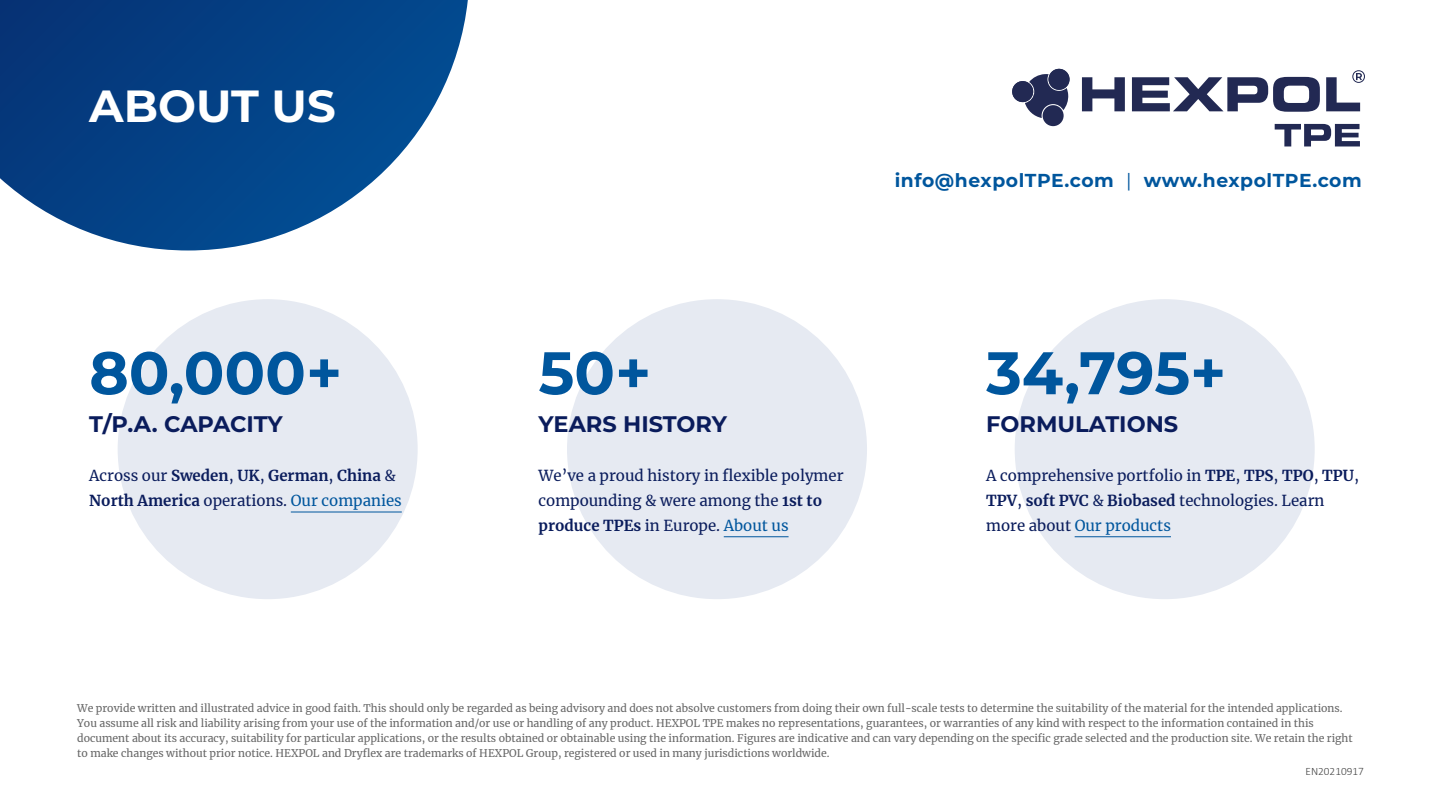
<style>
.page{position:relative;width:1440px;height:810px;background:#fff}
.page>*{position:absolute;margin:0;border:0;box-sizing:border-box;transform-origin:0 0}
.t1{font:700 60px "Montserrat";color:#00569d}
.t2{font:700 45px "Montserrat";color:#fff}
.t3{font:700 22.5px "Montserrat";color:#0a1c5c}
.t4{font:700 18.75px "Montserrat";letter-spacing:.03em;color:#00569d}
.t5{font:15px/24.8px "Merriweather";color:#0a1c5c}
.t6{font:700 15px/24.8px "Merriweather";color:#0a1c5c}
.t7{font:300 11.25px "Calibri";color:#444}
.t8{font:10.5px/15px "Merriweather";color:#666}
.s1{font-weight:400}
.s2{font-weight:400;color:#00569d}
.s3{font-weight:700}
.s4{color:#00569d}
</style>
<div class="page">
<svg style="left:1082px;top:77px;width:43px;height:34px"></svg>
<svg style="left:1132px;top:77px;width:188px;height:35px"></svg>
<svg style="left:1326px;top:70px;width:39px;height:41px"></svg>
<div style="left:1012px;top:81px;width:21px;height:21px;background:#222953;border-radius:50%"></div>
<div style="left:1043px;top:105px;width:21px;height:21px;background:#222953;border-radius:50%"></div>
<svg style="left:1025px;top:74px;width:44px;height:44px"></svg>
<div style="left:1049px;top:69px;width:21px;height:21px;background:#222953;border-radius:50%"></div>
<svg style="left:1275px;top:124px;width:85px;height:22px"></svg>
<div style="left:118px;top:299px;width:300px;height:300px;background:#e6eaf2;border-radius:50%"></div>
<svg style="left:0;top:0;width:468px;height:250px"></svg>
<hr style="left:291px;top:512px;width:111px;height:1px;background:#00569d">
<div style="left:567px;top:299px;width:300px;height:300px;background:#e6eaf2;border-radius:50%"></div>
<hr style="left:724px;top:536px;width:65px;height:1px;background:#00569d">
<div style="left:1015px;top:299px;width:300px;height:300px;background:#e6eaf2;border-radius:50%"></div>
<hr style="left:1075px;top:536px;width:96px;height:1px;background:#00569d">
<h2 class="t2" style="left:89px;top:74px;width:248px">ABOUT US</h2>
<h1 class="t1" style="left:89px;top:330px;width:254px">80,000+</h1>
<h3 class="t3" style="left:89px;top:408px;width:195px">T/P.A. CAPACITY</h3>
<h3 class="t6" style="left:89px;top:463px;width:314px"><span class="s1">Across our</span> Sweden<span class="s1">,</span> UK<span class="s1">,</span> German<span class="s1">,</span> China <span class="s1">&amp;<br></span>North America <span class="s1">operations.</span> <span class="s2">Our companies</span></h3>
<h3 class="t4" style="left:895px;top:167px;width:469px">info@hexpolTPE.com <span class="s1">|</span> www.hexpolTPE.com</h3>
<h1 class="t1" style="left:539px;top:330px;width:114px">50+</h1>
<h3 class="t3" style="left:539px;top:408px;width:190px">YEARS HISTORY</h3>
<h3 class="t5" style="left:539px;top:463px;width:306px">We’ve a proud history in flexible polymer compounding &amp; were among the <span class="s3">1st to produce TPEs</span> in Europe. <span class="s4">About us</span></h3>
<h1 class="t1" style="left:986px;top:330px;width:241px">34,795+</h1>
<h3 class="t3" style="left:986px;top:408px;width:193px">FORMULATIONS</h3>
<h3 class="t5" style="left:986px;top:463px;width:374px">A comprehensive portfolio in <span class="s3">TPE</span>, <span class="s3">TPS</span>, <span class="s3">TPO</span>, <span class="s3">TPU</span>,<br><span class="s3">TPV</span>, <span class="s3">soft PVC</span> &amp; <span class="s3">Biobased</span> technologies. Learn more about <span class="s4">Our products</span></h3>
<p class="t8" style="left:77px;top:700px;width:1277px">We provide written and illustrated advice in good faith. This should only be regarded as being advisory and does not absolve customers from doing their own full-scale tests to determine the suitability of the material for the intended applications.<br>You assume all risk and liability arising from your use of the information and/or use or handling of any product. HEXPOL TPE makes no representations, guarantees, or warranties of any kind with respect to the information contained in this document about its accuracy, suitability for particular applications, or the results obtained or obtainable using the information. Figures are indicative and can vary depending on the specific grade selected and the production site. We retain the right to make changes without prior notice. HEXPOL and Dryflex are trademarks of HEXPOL Group, registered or used in many jurisdictions worldwide.</p>
<p class="t7" style="left:1306px;top:764px;width:60px">EN20210917</p>
</div>
